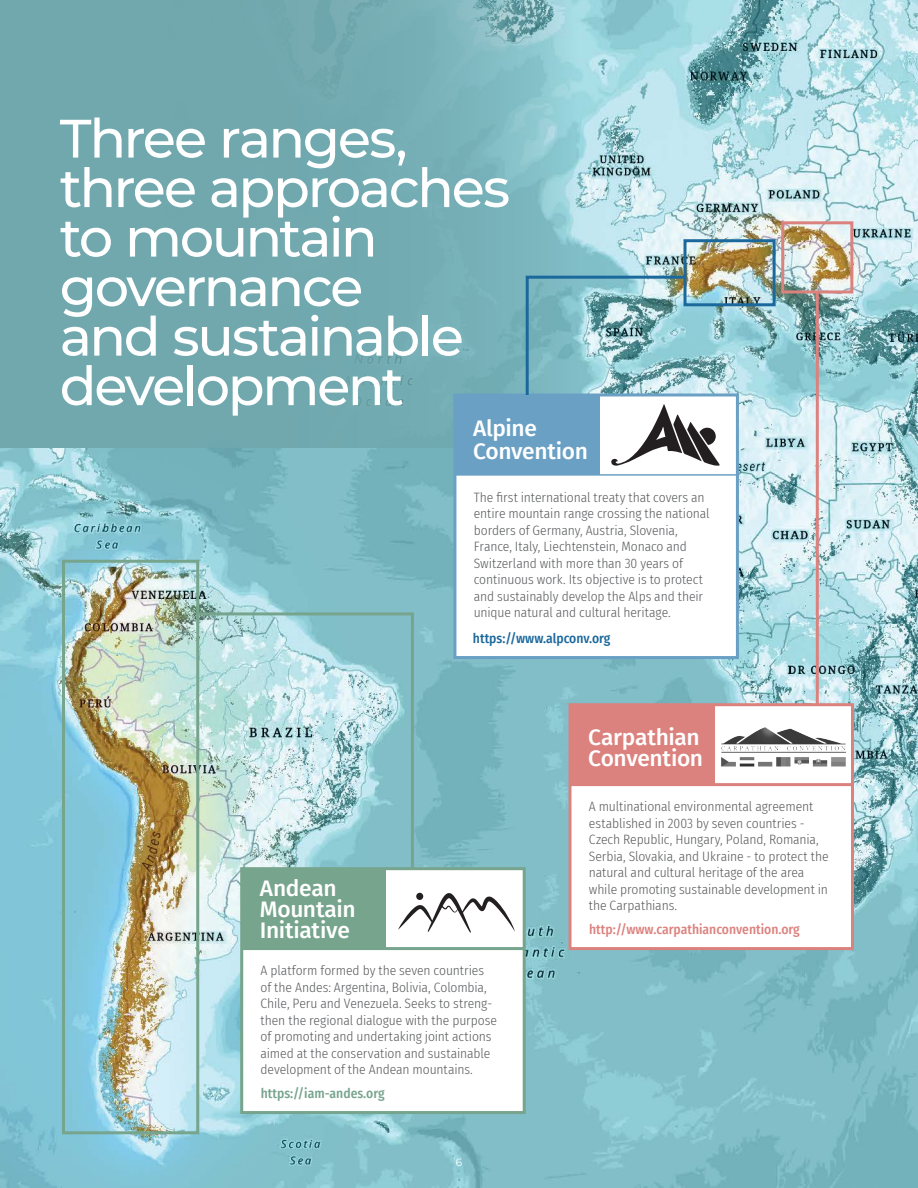
<style>
.page{position:relative;width:918px;height:1188px;background:#fff}
.page>*{position:absolute;margin:0;border:0;box-sizing:border-box;transform-origin:0 0}
.t1{font:500 54px/49.5px "Montserrat";letter-spacing:-.045em;color:#fff}
.t2{font:500 22.5px/21px "Fira Sans";letter-spacing:-.015em;color:#fff}
.t3{font:300 13.5px/16.5px "Fira Sans Condensed";letter-spacing:-.005em;color:#58595b}
.t4{font:500 13.5px "Fira Sans Condensed";color:#dc827e}
.t5{font:500 13.5px "Fira Sans Condensed";color:#1b689c}
.t6{font:500 13.5px "Fira Sans Condensed";color:#77a48d}
.t7{font:10.5px "Montserrat";color:#fff}
</style>
<div class="page">
<img style="left:0;top:0;width:918px;height:1188px">
<svg style="left:0;top:0;width:584px;height:447px;background:#74acb3"></svg>
<div style="left:62px;top:560px;width:137px;height:574px;border:3px solid #77a48d"></div>
<div style="left:684px;top:239px;width:92px;height:67px;border:3px solid #1b689c"></div>
<img style="left:780px;top:220px;width:75px;height:75px">
<div style="left:453px;top:393px;width:286px;height:266px;background:#fff;border:3px solid #6aa0c4"></div>
<div style="left:455px;top:395px;width:144px;height:80px;background:#6aa0c4"></div>
<svg style="left:611px;top:404px;width:109px;height:62px"></svg>
<hr style="left:455px;top:474px;width:282px;height:2px;background:#6aa0c4">
<svg style="left:524px;top:274px;width:164px;height:124px;background:#87bac3"></svg>
<div style="left:240px;top:867px;width:286px;height:247px;background:#fff;border:3px solid #77a48d"></div>
<div style="left:242px;top:869px;width:144px;height:80px;background:#77a48d"></div>
<hr style="left:242px;top:947px;width:282px;height:3px;background:#77a48d">
<svg style="left:398px;top:893px;width:117px;height:40px"></svg>
<div style="left:416px;top:893px;width:7px;height:7px;background:#231f20;border-radius:50%"></div>
<div style="left:569px;top:703px;width:285px;height:247px;background:#fff;border:3px solid #dc827e"></div>
<div style="left:570px;top:705px;width:145px;height:80px;background:#dc827e"></div>
<hr style="left:570px;top:783px;width:282px;height:3px;background:#dc827e">
<img style="left:721px;top:727px;width:125px;height:40px">
<hr style="left:816px;top:292px;width:3px;height:413px;background:#dc827e">
<svg style="left:195px;top:611px;width:220px;height:261px;background:#add4d6"></svg>
<h1 class="t1" style="left:60px;top:112px;width:452px">Three ranges, three approaches to mountain governance<br>and sustainable development</h1>
<h2 class="t2" style="left:473px;top:416px;width:117px;line-height:22.5px">Alpine<br>Convention</h2>
<p class="t3" style="left:474px;top:489px;width:237px">The first international treaty that covers an entire mountain range crossing the national borders of Germany, Austria, Slovenia, France, Italy, Liechtenstein, Monaco and Switzerland with more than 30 years of continuous work. Its objective is to protect and sustainably develop the Alps and their unique natural and cultural heritage.</p>
<p class="t5" style="left:473px;top:627px;width:139px">https://www.alpconv.org</p>
<h2 class="t2" style="left:260px;top:876px;width:97px">Andean<br>Mountain<br>Initiative</h2>
<p class="t3" style="left:261px;top:962px;width:238px">A platform formed by the seven countries of the Andes: Argentina, Bolivia, Colombia, Chile, Peru and Venezuela. Seeks to streng&shy;then the regional dialogue with the purpose of promoting and undertaking joint actions aimed at the conservation and sustainable development of the Andean mountains.</p>
<p class="t6" style="left:261px;top:1082px;width:125px">https://iam-andes.org</p>
<p class="t7" style="left:456px;top:1155px;width:8px">6</p>
<h2 class="t2" style="left:588px;top:725px;width:117px">Carpathian<br>Convention</h2>
<p class="t3" style="left:589px;top:798px;width:241px">A multinational environmental agreement established in 2003 by seven countries - Czech Republic, Hungary, Poland, Romania, Serbia, Slovakia, and Ukraine - to protect the natural and cultural heritage of the area while promoting sustainable development in the Carpathians.</p>
<p class="t4" style="left:589px;top:918px;width:212px">http://www.carpathianconvention.org</p>
</div>
